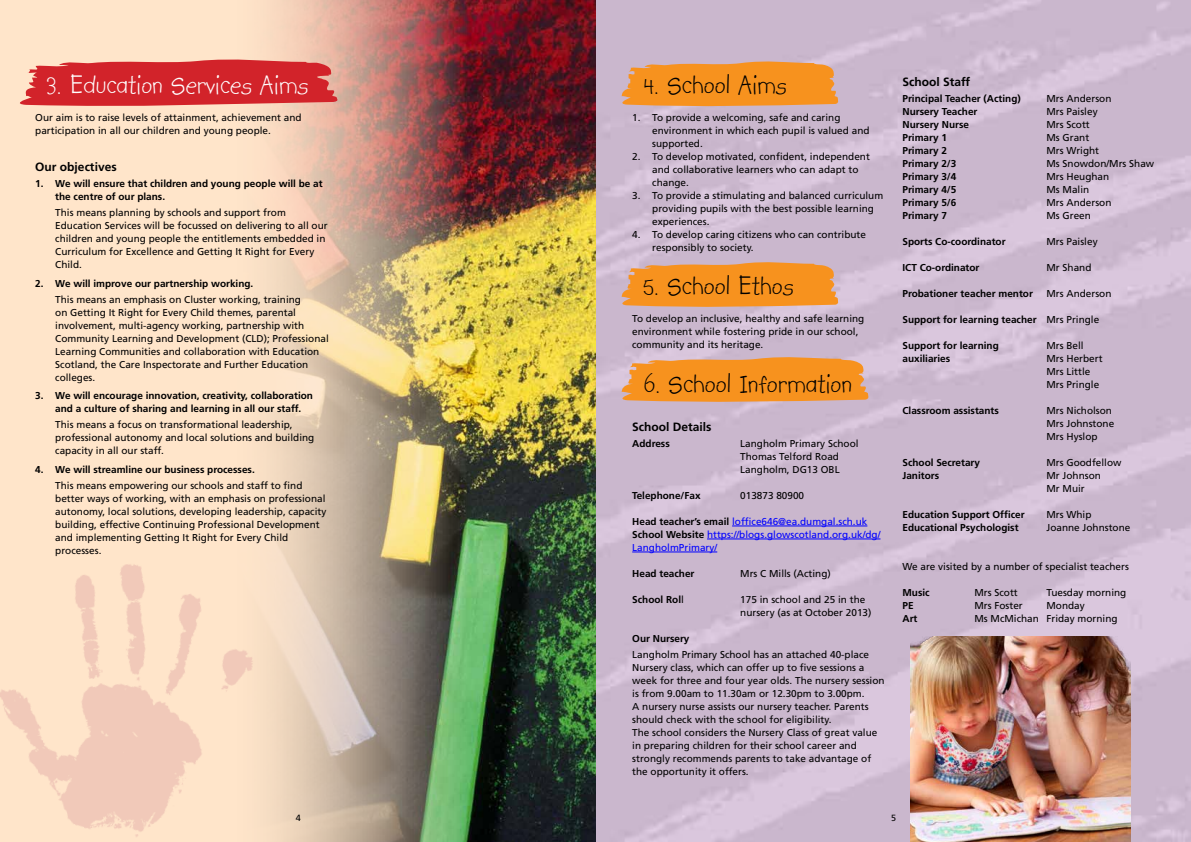
<style>
.page{position:relative;width:1191px;height:842px;background:#fff}
.page>*{position:absolute;margin:0;border:0;box-sizing:border-box;transform-origin:0 0}
.t1{font:29px "Kidprint";color:#000}
.t2{font:29px "Kidprint";color:#fff}
.t3{font:700 12px "Frutiger";color:#000}
.t4{font:10px/13px "Frutiger";color:#000}
.t5{font:700 10px/13px "Frutiger";color:#000}
.t6{font:10px/13px "Frutiger";color:#00f}
.t7{font:9px "Frutiger";color:#000}
.s1{font-weight:700;color:#000}
.s2{font-weight:400}
</style>
<div class="page">
<div style="left:0;top:0;width:596px;height:842px;background:#ffe5ca"></div>
<img style="left:270px;top:0;width:325px;height:842px">
<svg style="left:20px;top:57px;width:323px;height:51px"></svg>
<img style="left:597px;top:0;width:594px;height:842px">
<svg style="left:617px;top:60px;width:225px;height:47px"></svg>
<svg style="left:617px;top:260px;width:225px;height:48px"></svg>
<svg style="left:617px;top:355px;width:256px;height:48px"></svg>
<hr style="left:732px;top:526px;width:135px;height:1px;background:#00f">
<hr style="left:707px;top:539px;width:173px;height:1px;background:#00f">
<hr style="left:632px;top:552px;width:85px;height:1px;background:#00f">
<img style="left:910px;top:636px;width:220px;height:206px">
<img style="left:0;top:536px;width:288px;height:306px">
<h1 class="t2" style="left:47px;top:69px;width:263px">3. Education Services Aims</h1>
<p class="t4" style="left:35px;top:111px;width:268px">Our aim is to raise levels of attainment, achievement and participation in all our children and young people.</p>
<p class="t3" style="left:35px;top:160px;width:83px">Our objectives</p>
<p class="t5" style="left:55px;top:177px;width:269px;text-indent:-20px">1. We will ensure that children and young people will be at the centre of our plans.</p>
<p class="t4" style="left:55px;top:206px;width:274px">This means planning by schools and support from Education Services will be focussed on delivering to all our children and young people the entitlements embedded in Curriculum for Excellence and Getting It Right for Every Child.</p>
<p class="t5" style="left:35px;top:277px;width:220px">2. We will improve our partnership working.</p>
<p class="t4" style="left:55px;top:292px;width:275px">This means an emphasis on Cluster working, training<br>on Getting It Right for Every Child themes, parental involvement, multi-agency working, partnership with Community Learning and Development (CLD); Professional Learning Communities and collaboration with Education Scotland, the Care Inspectorate and Further Education colleges.</p>
<p class="t5" style="left:55px;top:389px;width:259px;text-indent:-20px">3. We will encourage innovation, creativity, collaboration and a culture of sharing and learning in all our staff.</p>
<p class="t4" style="left:55px;top:418px;width:260px">This means a focus on transformational leadership, professional autonomy and local solutions and building capacity in all our staff.</p>
<p class="t5" style="left:35px;top:463px;width:221px">4. We will streamline our business processes.</p>
<p class="t4" style="left:55px;top:478px;width:272px">This means empowering our schools and staff to find better ways of working, with an emphasis on professional autonomy, local solutions, developing leadership, capacity building, effective Continuing Professional Development and implementing Getting It Right for Every Child processes.</p>
<p class="t7" style="left:296px;top:812px;width:7px">4</p>
<h1 class="t1" style="left:643px;top:69px;width:144px">4. School Aims</h1>
<p class="t4" style="left:652px;top:111px;width:219px;text-indent:-20px">1. To provide a welcoming, safe and caring environment in which each pupil is valued and supported.</p>
<p class="t4" style="left:652px;top:150px;width:219px;text-indent:-20px">2. To develop motivated, confident, independent and collaborative learners who can adapt to change.</p>
<p class="t4" style="left:652px;top:189px;width:232px;text-indent:-20px">3. To provide a stimulating and balanced curriculum providing pupils with the best possible learning experiences.</p>
<p class="t4" style="left:652px;top:228px;width:215px;text-indent:-20px">4. To develop caring citizens who can contribute responsibly to society.</p>
<h1 class="t1" style="left:643px;top:270px;width:151px">5. School Ethos</h1>
<p class="t4" style="left:632px;top:312px;width:234px">To develop an inclusive, healthy and safe learning environment while fostering pride in our school, community and its heritage.</p>
<h1 class="t1" style="left:643px;top:368px;width:210px">6. School Information</h1>
<p class="t3" style="left:632px;top:420px;width:81px">School Details</p>
<p class="t5" style="left:632px;top:437px;width:39px">Address</p>
<p class="t4" style="left:740px;top:437px;width:120px">Langholm Primary School<br>Thomas Telford Road<br>Langholm, DG13 OBL</p>
<p class="t5" style="left:632px;top:489px;width:70px">Telephone/Fax</p>
<p class="t4" style="left:740px;top:489px;width:65px">013873 80900</p>
<p class="t6" style="left:632px;top:515px;width:250px"><span class="s1">Head teacher’s email</span> loffice646@ea.dumgal.sch.uk<br><span class="s1">School Website</span> https://blogs.glowscotland.org.uk/dg/<br>LangholmPrimary/</p>
<p class="t5" style="left:632px;top:567px;width:64px">Head teacher</p>
<p class="t4" style="left:740px;top:567px;width:92px">Mrs C Mills (Acting)</p>
<p class="t5" style="left:632px;top:593px;width:53px">School Rol<span class="s2">l</span></p>
<p class="t4" style="left:740px;top:593px;width:133px">175 in school and 25 in the nursery (as at October 2013)</p>
<p class="t5" style="left:632px;top:632px;width:59px">Our Nursery</p>
<p class="t4" style="left:632px;top:648px;width:254px">Langholm Primary School has an attached 40-place Nursery class, which can offer up to five sessions a week for three and four year olds. The nursery session is from 9.00am to 11.30am or 12.30pm to 3.00pm.<br>A nursery nurse assists our nursery teacher. Parents should check with the school for eligibility.<br>The school considers the Nursery Class of great value in preparing children for their school career and strongly recommends parents to take advantage of the opportunity it offers.</p>
<p class="t3" style="left:902px;top:75px;width:69px">School Staff</p>
<p class="t5" style="left:902px;top:92px;width:120px">Principal Teacher (Acting)</p>
<p class="t4" style="left:1046px;top:92px;width:66px">Mrs Anderson</p>
<p class="t5" style="left:902px;top:105px;width:77px">Nursery Teacher</p>
<p class="t4" style="left:1046px;top:105px;width:53px">Mrs Paisley</p>
<p class="t5" style="left:902px;top:118px;width:68px">Nursery Nurse</p>
<p class="t4" style="left:1046px;top:118px;width:45px">Mrs Scott</p>
<p class="t5" style="left:902px;top:131px;width:46px">Primary 1</p>
<p class="t4" style="left:1046px;top:131px;width:44px">Ms Grant</p>
<p class="t5" style="left:902px;top:144px;width:46px">Primary 2</p>
<p class="t4" style="left:1046px;top:144px;width:54px">Mrs Wright</p>
<p class="t5" style="left:902px;top:157px;width:55px">Primary 2/3</p>
<p class="t4" style="left:1046px;top:157px;width:109px">Ms Snowdon/Mrs Shaw</p>
<p class="t5" style="left:902px;top:170px;width:55px">Primary 3/4</p>
<p class="t4" style="left:1046px;top:170px;width:64px">Mrs Heughan</p>
<p class="t5" style="left:902px;top:183px;width:55px">Primary 4/5</p>
<p class="t4" style="left:1046px;top:183px;width:44px">Ms Malin</p>
<p class="t5" style="left:902px;top:196px;width:55px">Primary 5/6</p>
<p class="t4" style="left:1046px;top:196px;width:66px">Mrs Anderson</p>
<p class="t5" style="left:902px;top:209px;width:46px">Primary 7</p>
<p class="t4" style="left:1046px;top:209px;width:46px">Ms Green</p>
<p class="t5" style="left:902px;top:235px;width:105px">Sports Co-coordinator</p>
<p class="t4" style="left:1046px;top:235px;width:53px">Mrs Paisley</p>
<p class="t5" style="left:902px;top:261px;width:79px">ICT Co-ordinator</p>
<p class="t4" style="left:1046px;top:261px;width:46px">Mr Shand</p>
<p class="t5" style="left:902px;top:287px;width:132px">Probationer teacher mentor</p>
<p class="t4" style="left:1046px;top:287px;width:66px">Mrs Anderson</p>
<p class="t5" style="left:902px;top:313px;width:198px">Support for learning teacher <span class="s2">Mrs Pringle</span></p>
<p class="t5" style="left:902px;top:339px;width:98px">Support for learning</p>
<p class="t4" style="left:1046px;top:339px;width:39px">Mrs Bell</p>
<p class="t5" style="left:902px;top:352px;width:49px">auxiliaries</p>
<p class="t4" style="left:1046px;top:352px;width:58px">Mrs Herbert<br>Mrs Little<br>Mrs Pringle</p>
<p class="t5" style="left:902px;top:404px;width:98px">Classroom assistants</p>
<p class="t4" style="left:1046px;top:404px;width:69px">Mrs Nicholson<br>Mrs Johnstone<br>Mrs Hyslop</p>
<p class="t5" style="left:902px;top:456px;width:79px">School Secretary</p>
<p class="t4" style="left:1046px;top:456px;width:77px">Mrs Goodfellow</p>
<p class="t5" style="left:902px;top:469px;width:38px">Janitors</p>
<p class="t4" style="left:1046px;top:469px;width:56px">Mr Johnson<br>Mr Muir</p>
<p class="t5" style="left:902px;top:508px;width:124px">Education Support Officer</p>
<p class="t4" style="left:1046px;top:508px;width:46px">Mrs Whip</p>
<p class="t5" style="left:902px;top:521px;width:118px">Educational Psychologist</p>
<p class="t4" style="left:1046px;top:521px;width:85px">Joanne Johnstone</p>
<p class="t4" style="left:902px;top:560px;width:228px">We are visited by a number of specialist teachers</p>
<p class="t5" style="left:902px;top:586px;width:29px">Music</p>
<p class="t4" style="left:974px;top:586px;width:45px">Mrs Scott</p>
<p class="t4" style="left:1046px;top:586px;width:81px">Tuesday morning</p>
<p class="t5" style="left:902px;top:599px;width:13px">PE</p>
<p class="t4" style="left:974px;top:599px;width:50px">Mrs Foster</p>
<p class="t4" style="left:1046px;top:599px;width:40px">Monday</p>
<p class="t5" style="left:902px;top:612px;width:16px">Art</p>
<p class="t4" style="left:974px;top:612px;width:145px">Ms McMichan Friday morning</p>
<p class="t7" style="left:891px;top:812px;width:7px">5</p>
</div>
